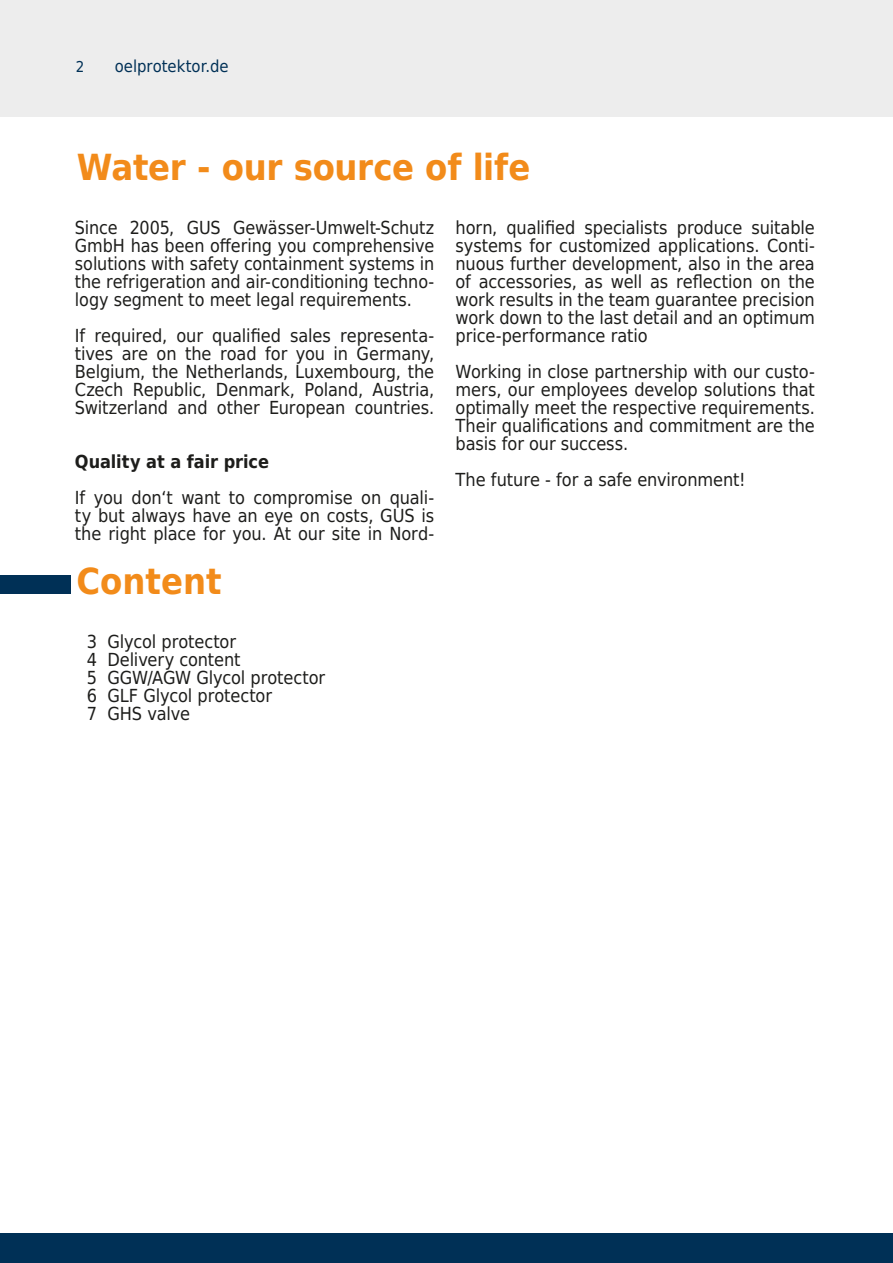
<style>
.page{position:relative;width:893px;height:1263px;background:#fff}
.page>*{position:absolute;margin:0;border:0;box-sizing:border-box;transform-origin:0 0}
.t1{font:700 36px "DejaVu Sans Condensed";letter-spacing:-.005em;color:#f28b1a}
.Fließtext{font:18px/18px "DejaVu Sans Condensed";letter-spacing:-.005em;color:#1d1d1b;text-align:justify}
.t2{font:700 18px "DejaVu Sans Condensed";letter-spacing:-.005em;color:#1d1d1b}
.t3{font:16.5px "DejaVu Sans Condensed";color:#003056}
.t4{font:15px "DejaVu Sans Condensed";color:#003056}
</style>
<div class="page">
<div style="left:0;top:0;width:893px;height:117px;background:#ededed"></div>
<div style="left:0;top:1233px;width:893px;height:30px;background:#003056"></div>
<div style="left:0;top:576px;width:70px;height:18px;background:#003056"></div>
<p class="t4" style="left:76px;top:54px;width:10px">2</p>
<p class="t3" style="left:115px;top:53px;width:115px">oelprotektor.de</p>
<p class="t1" style="left:77px;top:138px;width:455px">Water - our source of life</p>
<p class="Fließtext" style="left:75px;top:218px;width:361px">Since 2005, GUS Gewässer-Umwelt-Schutz GmbH has been offering you comprehensive solutions with safety containment systems in the refrigeration and air-conditioning techno&shy;logy segment to meet legal requirements.</p>
<p class="Fließtext" style="left:75px;top:326px;width:361px">If required, our qualified sales representa&shy;tives are on the road for you in Germany, Belgium, the Netherlands, Luxembourg, the Czech Republic, Denmark, Poland, Austria, Switzerland and other European countries.</p>
<p class="t2" style="left:75px;top:447px;width:196px">Quality at a fair price</p>
<p class="Fließtext" style="left:75px;top:488px;width:361px">If you don‘t want to compromise on quali&shy;ty but always have an eye on costs, GUS is the right place for you. At our site in Nord-</p>
<p class="t1" style="left:77px;top:552px;width:147px">Content</p>
<p class="Fließtext" style="left:87px;top:632px;width:155px">3 Glycol protector<br>4 Delivery content</p>
<p class="Fließtext" style="left:87px;top:668px;width:240px">5 GGW/AGW Glycol protector</p>
<p class="Fließtext" style="left:87px;top:686px;width:187px">6 GLF Glycol protector</p>
<p class="Fließtext" style="left:87px;top:704px;width:105px">7 GHS valve</p>
<p class="Fließtext" style="left:456px;top:218px;width:361px">horn, qualified specialists produce suitable systems for customized applications. Conti&shy;nuous further development, also in the area of accessories, as well as reflection on the work results in the team guarantee precision work down to the last detail and an optimum price-performance ratio</p>
<p class="Fließtext" style="left:456px;top:362px;width:361px">Working in close partnership with our custo&shy;mers, our employees develop solutions that optimally meet the respective requirements.<br>Their qualifications and commitment are the basis for our success.</p>
<p class="Fließtext" style="left:456px;top:470px;width:291px">The future - for a safe environment!</p>
</div>
